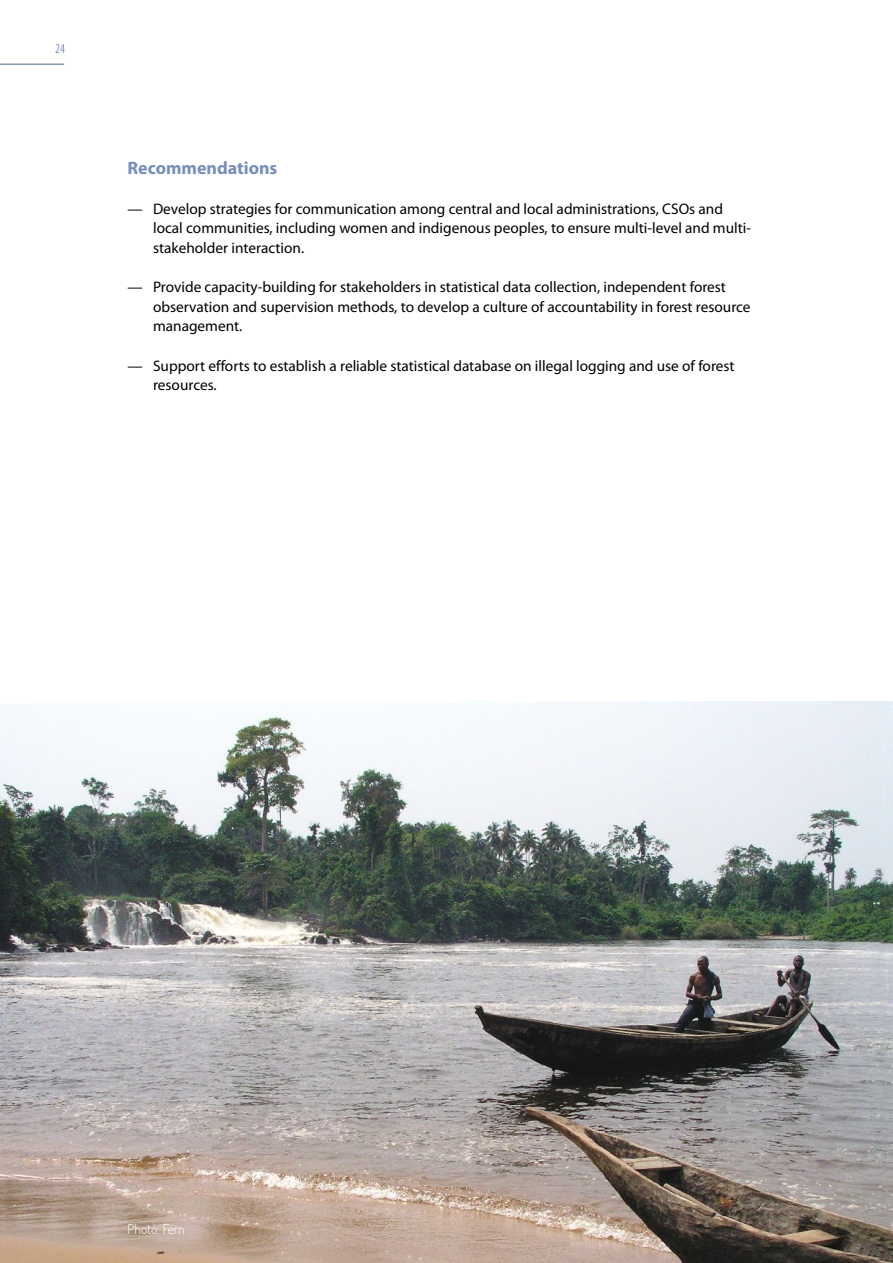
<style>
.page{position:relative;width:893px;height:1263px;background:#fff}
.page>*{position:absolute;margin:0;border:0;box-sizing:border-box;transform-origin:0 0}
.t1{font:700 18px "Myriad Pro";color:#768eb9}
.t2{font:15.3px/19.5px "Myriad Pro";color:#000}
.t3{font:300 13.5px "Dosis";color:#fff}
.t4{font:300 condensed 13.5px "Myriad Pro";color:#49648c}
</style>
<div class="page">
<hr style="left:0;top:64px;width:64px;height:1px;background:#49648c">
<img style="left:0;top:702px;width:893px;height:561px">
<p class="t4" style="left:55px;top:40px;width:11px">24</p>
<p class="t1" style="left:128px;top:156px;width:151px">Recommendations</p>
<p class="t2" style="left:153px;top:199px;width:599px;text-indent:-26px">— Develop strategies for communication among central and local administrations, CSOs and local communities, including women and indigenous peoples, to ensure multi-level and multi&shy;stakeholder interaction.</p>
<p class="t2" style="left:153px;top:277px;width:599px;text-indent:-26px">— Provide capacity-building for stakeholders in statistical data collection, independent forest observation and supervision methods, to develop a culture of accountability in forest resource management.</p>
<p class="t2" style="left:153px;top:356px;width:583px;text-indent:-26px">— Support efforts to establish a reliable statistical database on illegal logging and use of forest resources.</p>
<p class="t3" style="left:128px;top:1220px;width:59px">Photo: Fern</p>
</div>
